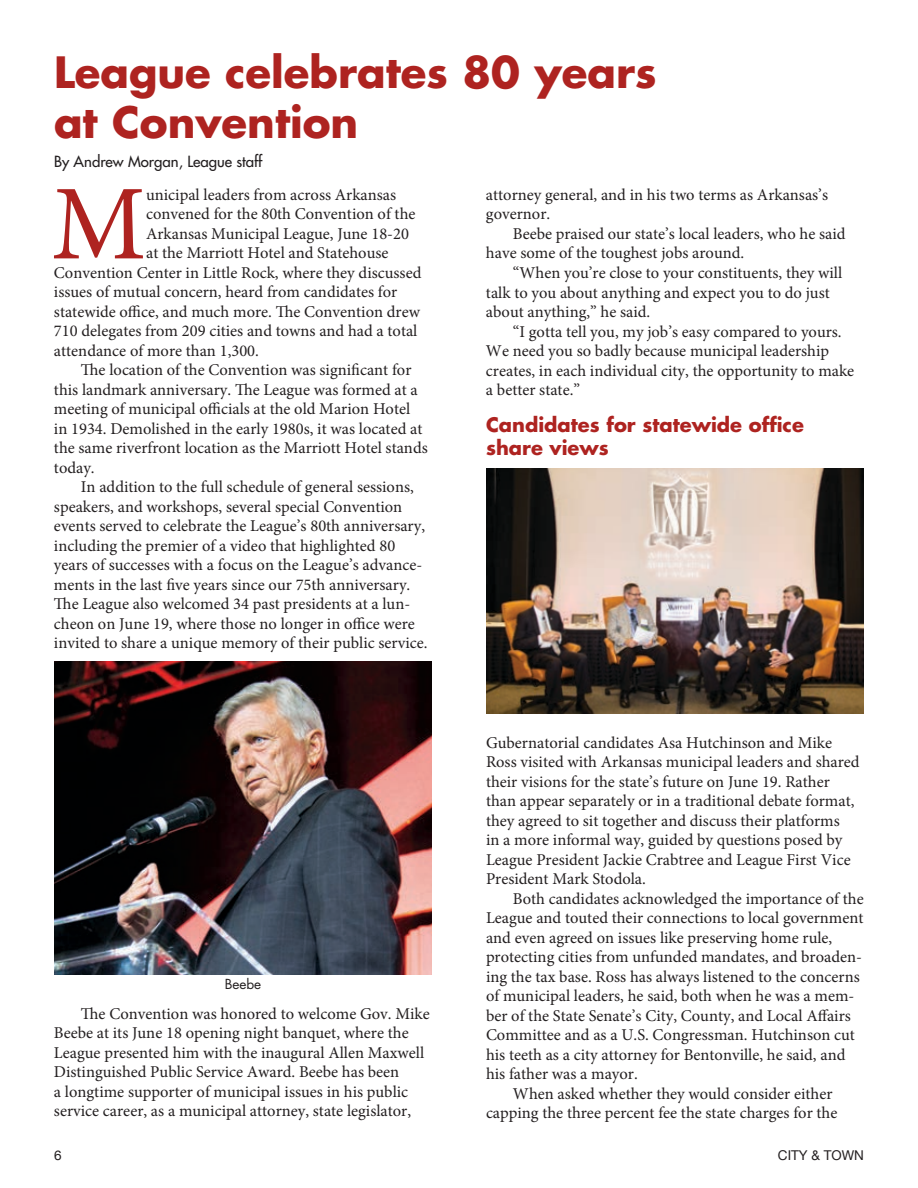
<style>
.page{position:relative;width:918px;height:1188px;background:#fff}
.page>*{position:absolute;margin:0;border:0;box-sizing:border-box;transform-origin:0 0}
.t1{font:106.5px "Minion Pro";color:#ae2320}
.t2{font:700 42px/50.4px "Futura";color:#ae2320}
.t3{font:700 19.5px/23.4px "Futura";color:#ae2320}
.t4{font:16.5px/19.5px "Minion Pro";color:#231f20}
.t5{font:15px "Futura";color:#231f20}
.t6{font:13.5px "Helvetica Neue";color:#231f20}
.t7{font:13.5px "Futura";color:#231f20}
</style>
<div class="page">
<img style="left:54px;top:661px;width:378px;height:313px">
<img style="left:486px;top:469px;width:378px;height:245px">
<h2 class="t2" style="left:54px;top:46px;width:604px">League celebrates 80 years at Convention</h2>
<p class="t5" style="left:54px;top:152px;width:210px">By Andrew Morgan, League staff</p>
<h1 class="t1" style="left:51px;top:153px;width:96px">M</h1>
<p class="t4" style="left:146px;top:185px;width:252px">unicipal leaders from across Arkansas</p>
<p class="t4" style="left:486px;top:185px;width:344px">attorney general, and in his two terms as Arkansas’s governor.</p>
<p class="t4" style="left:486px;top:224px;width:361px;text-indent:27px">Beebe praised our state’s local leaders, who he said have some of the toughest jobs around.</p>
<p class="t4" style="left:486px;top:263px;width:358px;text-indent:27px">“When you’re close to your constituents, they will talk to you about anything and expect you to do just about anything,” he said.</p>
<p class="t4" style="left:486px;top:322px;width:370px;text-indent:27px">“I gotta tell you, my job’s easy compared to yours.<br>We need you so badly because municipal leadership creates, in each individual city, the opportunity to make a better state.”</p>
<p class="t3" style="left:486px;top:412px;width:319px">Candidates for statewide office share views</p>
<p class="t4" style="left:146px;top:204px;width:271px">convened for the 80th Convention of the</p>
<p class="t4" style="left:146px;top:224px;width:264px">Arkansas Municipal League, June 18-20</p>
<p class="t4" style="left:146px;top:243px;width:244px">at the Marriott Hotel and Statehouse</p>
<p class="t4" style="left:54px;top:263px;width:369px">Convention Center in Little Rock, where they discussed</p>
<p class="t4" style="left:54px;top:282px;width:345px">issues of mutual concern, heard from candidates for</p>
<p class="t4" style="left:54px;top:302px;width:368px">statewide office, and much more. The Convention drew</p>
<p class="t4" style="left:54px;top:321px;width:365px">710 delegates from 209 cities and towns and had a total</p>
<p class="t4" style="left:54px;top:341px;width:206px">attendance of more than 1,300.</p>
<p class="t4" style="left:81px;top:360px;width:332px">The location of the Convention was significant for</p>
<p class="t4" style="left:54px;top:380px;width:365px">this landmark anniversary. The League was formed at a</p>
<p class="t4" style="left:54px;top:399px;width:358px">meeting of municipal officials at the old Marion Hotel</p>
<p class="t4" style="left:54px;top:419px;width:370px">in 1934. Demolished in the early 1980s, it was located at</p>
<p class="t4" style="left:54px;top:438px;width:375px">the same riverfront location as the Marriott Hotel stands</p>
<p class="t4" style="left:54px;top:458px;width:42px">today.</p>
<p class="t4" style="left:81px;top:477px;width:334px">In addition to the full schedule of general sessions,</p>
<p class="t4" style="left:54px;top:497px;width:350px">speakers, and workshops, several special Convention</p>
<p class="t4" style="left:54px;top:516px;width:373px">events served to celebrate the League’s 80th anniversary,</p>
<p class="t4" style="left:54px;top:536px;width:343px">including the premier of a video that highlighted 80</p>
<p class="t4" style="left:54px;top:556px;width:370px">years of successes with a focus on the League’s advance-</p>
<p class="t4" style="left:54px;top:575px;width:358px">ments in the last five years since our 75th anniversary.</p>
<p class="t4" style="left:54px;top:595px;width:358px">The League also welcomed 34 past presidents at a lun-</p>
<p class="t4" style="left:54px;top:614px;width:362px">cheon on June 19, where those no longer in office were</p>
<p class="t4" style="left:54px;top:634px;width:375px">invited to share a unique memory of their public service.</p>
<p class="t7" style="left:225px;top:975px;width:38px">Beebe</p>
<p class="t4" style="left:54px;top:1004px;width:377px;text-indent:27px">The Convention was honored to welcome Gov. Mike Beebe at its June 18 opening night banquet, where the League presented him with the inaugural Allen Maxwell Distinguished Public Service Award. Beebe has been<br>a longtime supporter of municipal issues in his public service career, as a municipal attorney, state legislator,</p>
<p class="t4" style="left:486px;top:733px;width:375px">Gubernatorial candidates Asa Hutchinson and Mike Ross visited with Arkansas municipal leaders and shared their visions for the state’s future on June 19. Rather than appear separately or in a traditional debate format, they agreed to sit together and discuss their platforms<br>in a more informal way, guided by questions posed by League President Jackie Crabtree and League First Vice President Mark Stodola.</p>
<p class="t4" style="left:513px;top:889px;width:352px">Both candidates acknowledged the importance of the</p>
<p class="t4" style="left:486px;top:908px;width:379px">League and touted their connections to local government</p>
<p class="t4" style="left:486px;top:928px;width:348px">and even agreed on issues like preserving home rule,</p>
<p class="t4" style="left:486px;top:947px;width:378px">protecting cities from unfunded mandates, and broaden-</p>
<p class="t4" style="left:486px;top:967px;width:375px">ing the tax base. Ross has always listened to the concerns</p>
<p class="t4" style="left:486px;top:986px;width:370px">of municipal leaders, he said, both when he was a mem-</p>
<p class="t4" style="left:486px;top:1006px;width:366px">ber of the State Senate’s City, County, and Local Affairs</p>
<p class="t4" style="left:486px;top:1025px;width:371px">Committee and as a U.S. Congressman. Hutchinson cut</p>
<p class="t4" style="left:486px;top:1045px;width:361px">his teeth as a city attorney for Bentonville, he said, and</p>
<p class="t4" style="left:486px;top:1064px;width:153px">his father was a mayor.</p>
<p class="t4" style="left:513px;top:1084px;width:321px">When asked whether they would consider either</p>
<p class="t4" style="left:486px;top:1103px;width:353px">capping the three percent fee the state charges for the</p>
<p class="t6" style="left:54px;top:1148px;width:9px">6</p>
<p class="t6" style="left:778px;top:1148px;width:88px">CITY &amp; TOWN</p>
</div>
